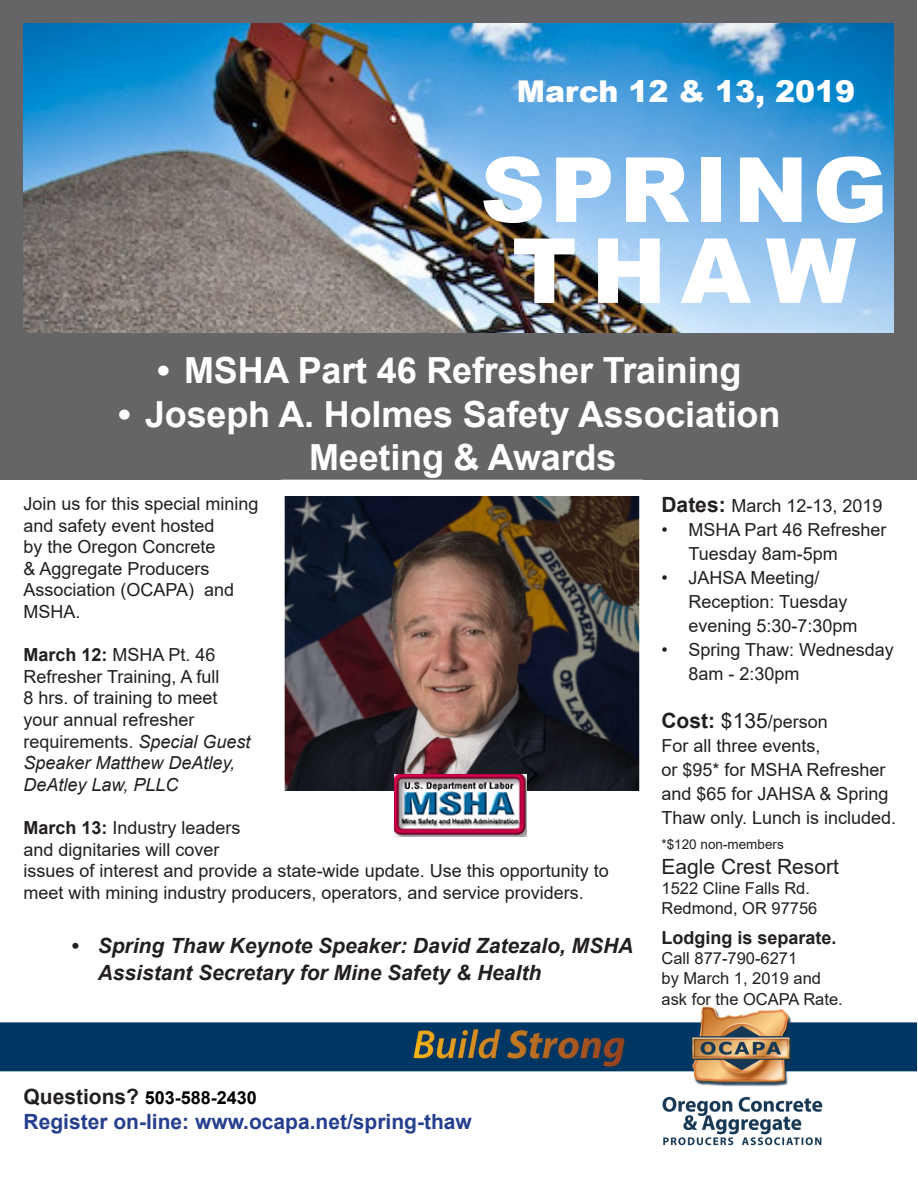
<style>
.page{position:relative;width:918px;height:1188px;background:#fff}
.page>*{position:absolute;margin:0;border:0;box-sizing:border-box;transform-origin:0 0}
.t1{font:900 90px "Arial";letter-spacing:.05em;color:#fff}
.t2{font:700 36px/43.2px "Arial";letter-spacing:-.005em;color:#fff}
.t3{font:900 30px "Arial";color:#fff}
.t4{font:italic 700 21px/27px "Arial";color:#231f20}
.t5{font:700 21px "Arial";color:#253f8e}
.t6{font:21px "Arial";color:#231f20}
.t7{font:18px/21.6px "Arial";color:#231f20}
.t8{font:700 18px "Arial";color:#000}
.t9{font:700 18px "Arial";color:#231f20}
.t10{font:16.5px "Arial";color:#231f20}
.t11{font:13.5px "Arial";color:#231f20}
.s1{font-weight:700}
.s2{font-style:italic}
.s3{font-weight:700;font-size:21px}
.s4{font-size:21px}
.s5{font-size:21px;color:#231f20}
</style>
<div class="page">
<img style="left:0;top:0;width:916px;height:1146px">
<div style="left:1px;top:0;width:916px;height:480px;background:#656568"></div>
<img style="left:24px;top:23px;width:870px;height:309px">
<img style="left:286px;top:497px;width:352px;height:294px">
<div style="left:281px;top:480px;width:362px;height:337px;border:4px solid #fff"></div>
<img style="left:394px;top:775px;width:132px;height:61px">
<p class="t3" style="left:517px;top:70px;width:340px">March 12 &amp; 13, 2019</p>
<p class="t1" style="left:480px;top:124px;width:409px">SPRING</p>
<p class="t1" style="left:512px;top:205px;width:345px">THAW</p>
<p class="t2" style="left:157px;top:350px;width:586px">• MSHA Part 46 Refresher Training</p>
<p class="t2" style="left:309px;top:393px;width:473px;text-indent:-191px">• Joseph A. Holmes Safety Association<br>Meeting &amp; Awards</p>
<p class="t7" style="left:24px;top:493px;width:237px">Join us for this special mining and safety event hosted<br>by the Oregon Concrete<br>&amp; Aggregate Producers<br>Association (OCAPA) and<br>MSHA.</p>
<p class="t7" style="left:24px;top:644px;width:229px"><span class="s1">March 12:</span> MSHA Pt. 46<br>Refresher Training, A full<br>8 hrs. of training to meet your annual refresher requirements. <span class="s2">Special Guest<br>Speaker Matthew DeAtley,<br>DeAtley Law, PLLC</span></p>
<p class="t7" style="left:24px;top:817px;width:587px"><span class="s1">March 13:</span> Industry leaders<br>and dignitaries will cover<br>issues of interest and provide a state-wide update. Use this opportunity to meet with mining industry producers, operators, and service providers.</p>
<p class="t4" style="left:98px;top:932px;width:537px;text-indent:-27px">• Spring Thaw Keynote Speaker: David Zatezalo, MSHA<br>Assistant Secretary for Mine Safety &amp; Health</p>
<p class="t7" style="left:662px;top:495px;width:223px"><span class="s3">Dates:</span> March 12-13, 2019</p>
<p class="t7" style="left:688px;top:518px;width:200px;line-height:24px;text-indent:-27px">• MSHA Part 46 Refresher<br>Tuesday 8am-5pm</p>
<p class="t7" style="left:688px;top:566px;width:171px;line-height:24px;text-indent:-27px">• JAHSA Meeting/<br>Reception: Tuesday evening 5:30-7:30pm</p>
<p class="t7" style="left:688px;top:638px;width:207px;line-height:24px;text-indent:-27px">• Spring Thaw: Wednesday<br>8am - 2:30pm</p>
<p class="t7" style="left:662px;top:711px;width:168px"><span class="s3">Cost:</span> <span class="s4">$135</span>/person</p>
<p class="t7" style="left:662px;top:735px;width:161px">For all three events,</p>
<p class="t7" style="left:662px;top:758px;width:236px;line-height:24px">or $95* for MSHA Refresher and $65 for JAHSA &amp; Spring<br>Thaw only. Lunch is included.</p>
<p class="t11" style="left:662px;top:835px;width:124px">*$120 non-members</p>
<p class="t6" style="left:662px;top:853px;width:179px">Eagle Crest Resort</p>
<p class="t10" style="left:662px;top:877px;width:150px">1522 Cline Falls Rd.</p>
<p class="t10" style="left:662px;top:897px;width:157px">Redmond, OR 97756</p>
<p class="t9" style="left:662px;top:925px;width:177px">Lodging is separate.</p>
<p class="t10" style="left:662px;top:947px;width:137px">Call 877-790-6271</p>
<p class="t10" style="left:662px;top:967px;width:161px">by March 1, 2019 and</p>
<p class="t10" style="left:662px;top:988px;width:183px">ask for the OCAPA Rate.</p>
<p class="t8" style="left:24px;top:1085px;width:235px"><span class="s5">Questions?</span> 503-588-2430</p>
<p class="t5" style="left:24px;top:1107px;width:450px">Register on-line: www.ocapa.net/spring-thaw</p>
</div>
